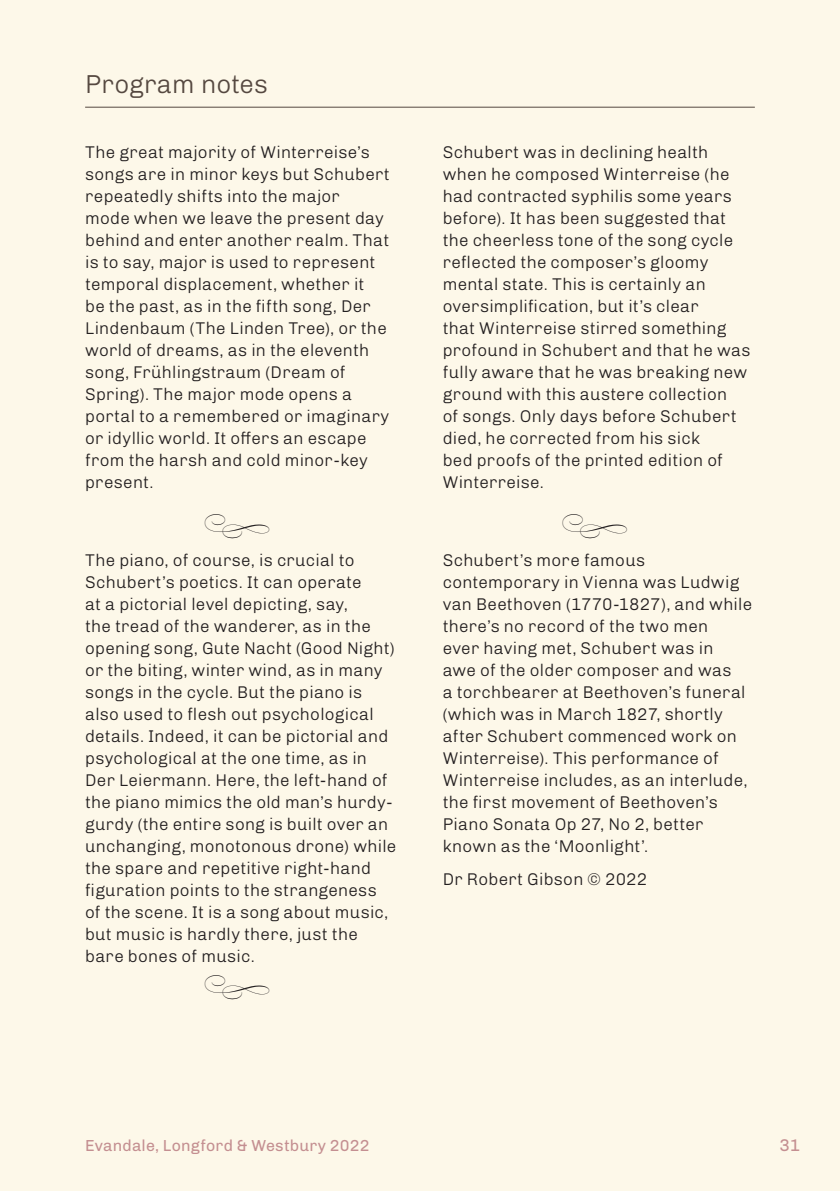
<style>
.page{position:relative;width:840px;height:1191px;background:#fff}
.page>*{position:absolute;margin:0;border:0;box-sizing:border-box;transform-origin:0 0}
.t1{font:32px "Bickham Script Pro 3";color:#231f20}
.t2{font:300 26px "Chivo";color:#554840}
.t3{font:300 17px/22px "Chivo";letter-spacing:.015em;color:#231f20}
.t4{font:17px "Chivo";color:#c48f91}
.t5{font:16px "Chivo";letter-spacing:.015em;color:#c48f91}
</style>
<div class="page">
<div style="left:0;top:0;width:839px;height:1191px;background:#fdf8e9"></div>
<hr style="left:85px;top:107px;width:669px;height:1px;background:#554840">
<h2 class="t2" style="left:85px;top:64px;width:184px">Program notes</h2>
<p class="t3" style="left:85px;top:140px;width:306px">The great majority of Winterreise’s songs are in minor keys but Schubert repeatedly shifts into the major<br>mode when we leave the present day behind and enter another realm. That is to say, major is used to represent temporal displacement, whether it<br>be the past, as in the fifth song, Der Lindenbaum (The Linden Tree), or the world of dreams, as in the eleventh song, Frühlingstraum (Dream of Spring). The major mode opens a portal to a remembered or imaginary or idyllic world. It offers an escape from the harsh and cold minor-key present.</p>
<p class="t3" style="left:442px;top:140px;width:309px">Schubert was in declining health when he composed Winterreise (he had contracted syphilis some years before). It has been suggested that the cheerless tone of the song cycle reflected the composer’s gloomy mental state. This is certainly an oversimplification, but it’s clear<br>that Winterreise stirred something profound in Schubert and that he was fully aware that he was breaking new ground with this austere collection<br>of songs. Only days before Schubert died, he corrected from his sick<br>bed proofs of the printed edition of Winterreise.</p>
<h1 class="t1" style="left:203px;top:504px;width:70px">•</h1>
<p class="t3" style="left:85px;top:569px;width:312px">Schubert’s poetics. It can operate<br>at a pictorial level depicting, say,<br>the tread of the wanderer, as in the opening song, Gute Nacht (Good Night) or the biting, winter wind, as in many songs in the cycle. But the piano is also used to flesh out psychological details. Indeed, it can be pictorial and psychological at the one time, as in Der Leiermann. Here, the left-hand of the piano mimics the old man’s hurdy&shy;gurdy (the entire song is built over an unchanging, monotonous drone) while the spare and repetitive right-hand figuration points to the strangeness of the scene. It is a song about music, but music is hardly there, just the bare bones of music.</p>
<h1 class="t1" style="left:203px;top:965px;width:70px">•</h1>
<p class="t3" style="left:85px;top:547px;width:271px">The piano, of course, is crucial to</p>
<h1 class="t1" style="left:560px;top:504px;width:70px">•</h1>
<p class="t3" style="left:442px;top:569px;width:311px">contemporary in Vienna was Ludwig van Beethoven (1770-1827), and while there’s no record of the two men<br>ever having met, Schubert was in<br>awe of the older composer and was<br>a torchbearer at Beethoven’s funeral (which was in March 1827, shortly after Schubert commenced work on Winterreise). This performance of Winterreise includes, as an interlude, the first movement of Beethoven’s Piano Sonata Op 27, No 2, better known as the ‘Moonlight’.</p>
<p class="t3" style="left:442px;top:867px;width:206px">Dr Robert Gibson © 2022</p>
<p class="t3" style="left:442px;top:547px;width:204px">Schubert’s more famous</p>
<p class="t5" style="left:85px;top:1133px;width:286px">Evandale, Longford &amp; Westbury 2022</p>
<p class="t4" style="left:778px;top:1132px;width:22px">31</p>
</div>
